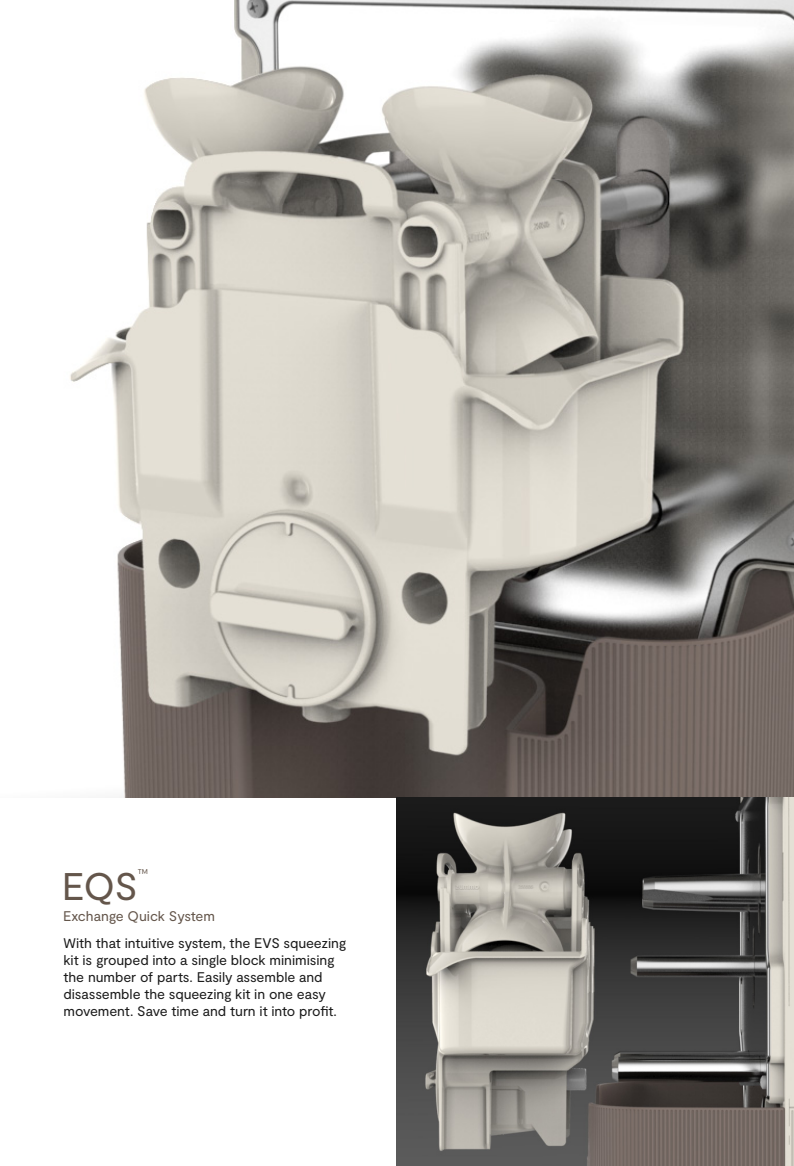
<style>
.page{position:relative;width:794px;height:1166px;background:#fff}
.page>*{position:absolute;margin:0;border:0;box-sizing:border-box;transform-origin:0 0}
.t1{font:38.5px "Moderat";color:#64564b}
.t2{font:14px/16.8px "Moderat";letter-spacing:-.005em;color:#1b1b1b}
.t3{font:14px "Moderat";letter-spacing:-.005em;color:#64564b}
.t4{font:7px "Moderat";color:#64564b}
</style>
<div class="page">
<img style="left:70px;top:0;width:724px;height:797px">
<img style="left:397px;top:797px;width:397px;height:369px">
<p class="t4" style="left:138px;top:868px;width:12px">TM</p>
<p class="t1" style="left:62px;top:864px;width:78px">EQS</p>
<p class="t3" style="left:63px;top:908px;width:153px">Exchange Quick System</p>
<p class="t2" style="left:63px;top:935px;width:284px">With that intuitive system, the EVS squeezing kit is grouped into a single block minimising the number of parts. Easily assemble and disassemble the squeezing kit in one easy movement. Save time and turn it into profit.</p>
</div>
